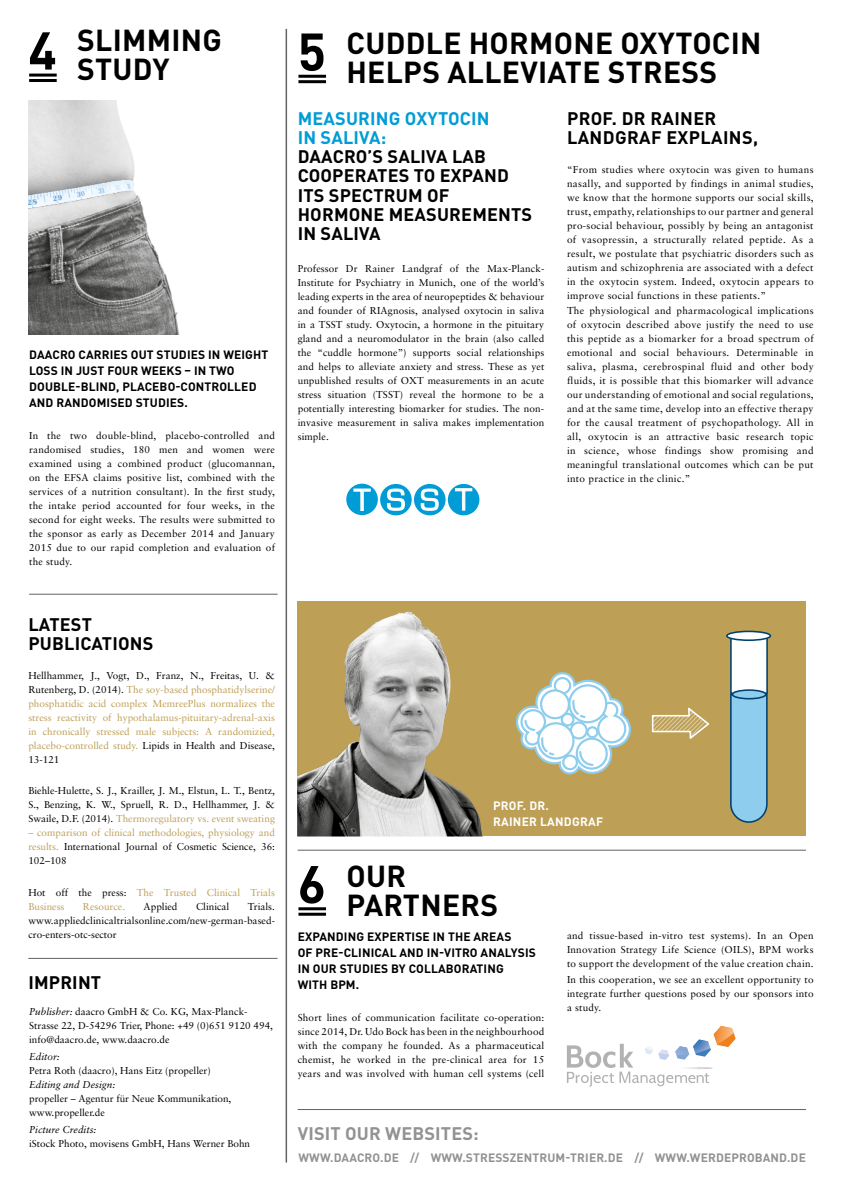
<style>
.page{position:relative;width:842px;height:1191px;background:#fff}
.page>*{position:absolute;margin:0;border:0;box-sizing:border-box;transform-origin:0 0}
.t1{font:700 52.3px "DINOT";color:#000}
.t2{font:700 30px/28.8px "DINOT";letter-spacing:.01em;color:#000}
.t3{font:700 18px/19.2px "DINOT";letter-spacing:.01em;color:#000}
.t4{font:700 18px/19.2px "DINOT";letter-spacing:.01em;color:#009cd6}
.t5{font:700 18px "DINOT";letter-spacing:.01em;color:#929292}
.t6{font:700 12px/16px "DINOT";letter-spacing:.01em;color:#000}
.t7{font:700 12px "DINOT";letter-spacing:.01em;color:#929292}
.t8{font:700 12px/16px "DINOT";letter-spacing:.02em;color:#fff}
.t9{font:10px/14px "Sabon";letter-spacing:.03em;color:#000;text-align:justify}
.t10{font:10px/14px "Sabon";color:#be9f56;text-align:justify}
.t11{font:10px/14px "Sabon";color:#000}
.t12{font:italic 10px "Sabon";color:#000}
.s1{color:#000}
.s2{color:#be9f56}
.s3{font-style:italic}
</style>
<div class="page">
<div style="left:298px;top:602px;width:508px;height:234px;background:#be9f56"></div>
<svg style="left:567px;top:1025px;width:169px;height:61px"></svg>
<img style="left:674px;top:1067px;width:40px;height:2px">
<svg style="left:516px;top:672px;width:115px;height:103px"></svg>
<svg style="left:651px;top:707px;width:58px;height:32px"></svg>
<div style="left:730px;top:635px;width:38px;height:59px;background:#fff;border:2px solid #004170"></div>
<svg style="left:730px;top:693px;width:38px;height:130px;background:#82bdda"></svg>
<div style="left:732px;top:690px;width:34px;height:8px;background:#8ecded;border-radius:50%"></div>
<div style="left:732px;top:689px;width:35px;height:10px;border:2px solid #004170;border-radius:50%"></div>
<div style="left:727px;top:631px;width:43px;height:9px;background:#fff;border-radius:50%"></div>
<div style="left:726px;top:630px;width:45px;height:11px;border:2px solid #004170;border-radius:50%"></div>
<hr style="left:29px;top:594px;width:249px;height:1px;background:#646363">
<hr style="left:28px;top:958px;width:250px;height:1px;background:#646363">
<hr style="left:29px;top:74px;width:28px;height:3px;background:#000">
<hr style="left:29px;top:79px;width:28px;height:3px;background:#000">
<hr style="left:298px;top:75px;width:28px;height:3px;background:#000">
<hr style="left:298px;top:80px;width:28px;height:3px;background:#000">
<hr style="left:298px;top:907px;width:28px;height:3px;background:#000">
<hr style="left:298px;top:912px;width:28px;height:3px;background:#000">
<div style="left:346px;top:484px;width:32px;height:31px;background:#009cd6;border-radius:50%"></div>
<div style="left:380px;top:484px;width:32px;height:31px;background:#009cd6;border-radius:50%"></div>
<div style="left:414px;top:484px;width:32px;height:31px;background:#009cd6;border-radius:50%"></div>
<div style="left:448px;top:484px;width:31px;height:31px;background:#009cd6;border-radius:50%"></div>
<svg style="left:353px;top:488px;width:18px;height:23px"></svg>
<svg style="left:455px;top:488px;width:17px;height:23px"></svg>
<svg style="left:421px;top:488px;width:18px;height:23px"></svg>
<svg style="left:387px;top:488px;width:18px;height:23px"></svg>
<img style="left:297px;top:611px;width:186px;height:225px">
<hr style="left:298px;top:849px;width:508px;height:1px;background:#646363">
<hr style="left:298px;top:1109px;width:508px;height:1px;background:#646363">
<hr style="left:286px;top:29px;width:1px;height:1133px;background:#646363">
<img style="left:28px;top:100px;width:151px;height:234px">
<h2 class="t2" style="left:77px;top:25px;width:146px">SLIMMING<br>STUDY</h2>
<h2 class="t2" style="left:346px;top:28px;width:417px">CUDDLE HORMONE OXYTOCIN<br>HELPS ALLEVIATE STRESS</h2>
<h1 class="t1" style="left:28px;top:16px;width:30px">4</h1>
<h1 class="t1" style="left:298px;top:18px;width:30px">5</h1>
<p class="t6" style="left:29px;top:346px;width:241px">DAACRO CARRIES OUT STUDIES IN WEIGHT<br>LOSS IN JUST FOUR WEEKS – IN TWO<br>DOUBLE-BLIND, PLACEBO-CONTROLLED<br>AND RANDOMISED STUDIES.</p>
<p class="t9" style="left:29px;top:428px;width:247px">In the two double-blind, placebo-controlled and randomised studies, 180 men and women were examined using a combined product (glucomannan, on the EFSA claims positive list, combined with the services of a nutrition consultant). In the first study, the intake period accounted for four weeks, in the second for eight weeks. The results were submitted to the sponsor as early as December 2014 and January 2015 due to our rapid completion and evaluation of the study.</p>
<h3 class="t3" style="left:28px;top:614px;width:126px">LATEST<br>PUBLICATIONS</h3>
<p class="t10" style="left:28px;top:668px;width:248px"><span class="s1">Hellhammer, J., Vogt, D., Franz, N., Freitas, U. &amp; Rutenberg, D. (2014).</span> The soy-based phosphatidylserine/ phosphatidic acid complex MemreePlus normalizes the stress reactivity of hypothalamus-pituitary-adrenal-axis in chronically stressed male subjects: A randomizied, placebo-controlled study. <span class="s1">Lipids in Health and Disease, 13-121</span></p>
<p class="t9" style="left:28px;top:783px;width:248px">Biehle-Hulette, S. J., Krailler, J. M., Elstun, L. T., Bentz, S., Benzing, K. W., Spruell, R. D., Hellhammer, J. &amp; Swaile, D.F. (2014). <span class="s2">Thermoregulatory vs. event sweating</span></p>
<p class="t10" style="left:28px;top:825px;width:248px">– comparison of clinical methodologies, physiology and results. <span class="s1">International Journal of Cosmetic Science, 36:<br>102–108</span></p>
<p class="t10" style="left:28px;top:885px;width:248px"><span class="s1">Hot off the press:</span> The Trusted Clinical Trials<br>Business</p>
<p class="t9" style="left:28px;top:899px;width:248px;text-indent:219px">Trials. www.appliedclinicaltrialsonline.com/new-german-based&shy;cro-enters-otc-sector</p>
<p class="t10" style="left:83px;top:899px;width:44px">Resource.</p>
<p class="t11" style="left:144px;top:899px;width:35px">Applied</p>
<p class="t11" style="left:196px;top:899px;width:35px">Clinical</p>
<h3 class="t3" style="left:28px;top:972px;width:74px">IMPRINT</h3>
<p class="t11" style="left:29px;top:1004px;width:245px"><span class="s3">Publisher:</span> daacro GmbH &amp; Co. KG, Max-Planck-<br>Strasse 22, D-54296 Trier, Phone: +49 (0)651 9120 494, info@daacro.de, www.daacro.de</p>
<p class="t12" style="left:29px;top:1050px;width:32px">Editor:</p>
<p class="t11" style="left:29px;top:1063px;width:183px">Petra Roth (daacro), Hans Eitz (propeller)</p>
<p class="t12" style="left:29px;top:1079px;width:88px">Editing and Design:</p>
<p class="t11" style="left:29px;top:1091px;width:204px">propeller – Agentur für Neue Kommunikation, www.propeller.de</p>
<p class="t12" style="left:29px;top:1124px;width:69px">Picture Credits:</p>
<p class="t11" style="left:29px;top:1136px;width:222px">iStock Photo, movisens GmbH, Hans Werner Bohn</p>
<h3 class="t4" style="left:298px;top:108px;width:193px">MEASURING OXYTOCIN<br>IN SALIVA:</h3>
<h3 class="t3" style="left:298px;top:147px;width:236px">DAACRO’S SALIVA LAB<br>COOPERATES TO EXPAND<br>ITS SPECTRUM OF<br>HORMONE MEASUREMENTS<br>IN SALIVA</h3>
<p class="t9" style="left:298px;top:261px;width:248px">Professor Dr Rainer Landgraf of the Max-Planck-Institute for Psychiatry in Munich, one of the world’s leading experts in the area of neuropeptides &amp; behaviour and founder of RIAgnosis, analysed oxytocin in saliva in a TSST study. Oxytocin, a hormone in the pituitary gland and a neuromodulator in the brain (also called the “cuddle hormone”) supports social relationships and helps to alleviate anxiety and stress. These as yet unpublished results of OXT measurements in an acute stress situation (TSST) reveal the hormone to be a potentially interesting biomarker for studies. The non&shy;invasive measurement in saliva makes implementation simple.</p>
<h3 class="t3" style="left:567px;top:108px;width:192px">PROF. DR RAINER<br>LANDGRAF EXPLAINS,</h3>
<p class="t9" style="left:567px;top:162px;width:248px;text-align:left">“From studies where oxytocin was given to humans nasally, and supported by findings in animal studies, we know that the hormone supports our social skills, trust, empathy, relationships to our partner and general pro-social behaviour, possibly by being an antagonist of vasopressin, a structurally related peptide. As a result, we postulate that psychiatric disorders such as autism and schizophrenia are associated with a defect in the oxytocin system. Indeed, oxytocin appears to improve social functions in these patients.”<br>The physiological and pharmacological implications of oxytocin described above justify the need to use this peptide as a biomarker for a broad spectrum of emotional and social behaviours. Determinable in saliva, plasma, cerebrospinal fluid and other body fluids, it is possible that this biomarker will advance our understanding of emotional and social regulations, and at the same time, develop into an effective therapy for the causal treatment of psychopathology. All in all, oxytocin is an attractive basic research topic in science, whose findings show promising and meaningful translational outcomes which can be put into practice in the clinic.”</p>
<h1 class="t1" style="left:298px;top:850px;width:30px">6</h1>
<p class="t8" style="left:493px;top:797px;width:112px">PROF. DR.<br>RAINER LANDGRAF</p>
<h2 class="t2" style="left:346px;top:860px;width:153px">OUR<br>PARTNERS</h2>
<p class="t6" style="left:298px;top:928px;width:240px">EXPANDING EXPERTISE IN THE AREAS<br>OF PRE-CLINICAL AND IN-VITRO ANALYSIS<br>IN OUR STUDIES BY COLLABORATING<br>WITH BPM.</p>
<p class="t9" style="left:298px;top:1010px;width:248px">Short lines of communication facilitate co-operation: since 2014, Dr. Udo Bock has been in the neighbourhood with the company he founded. As a pharmaceutical chemist, he worked in the pre-clinical area for 15 years and was involved with human cell systems (cell</p>
<p class="t9" style="left:567px;top:928px;width:248px">and tissue-based in-vitro test systems). In an Open Innovation Strategy Life Science (OILS), BPM works to support the development of the value creation chain.</p>
<p class="t9" style="left:567px;top:972px;width:248px">In this cooperation, we see an excellent opportunity to integrate further questions posed by our sponsors into a study.</p>
<h3 class="t5" style="left:298px;top:1121px;width:182px">VISIT OUR WEBSITES:</h3>
<p class="t7" style="left:299px;top:1149px;width:509px">WWW.DAACRO.DE // WWW.STRESSZENTRUM-TRIER.DE // WWW.WERDEPROBAND.DE</p>
</div>
